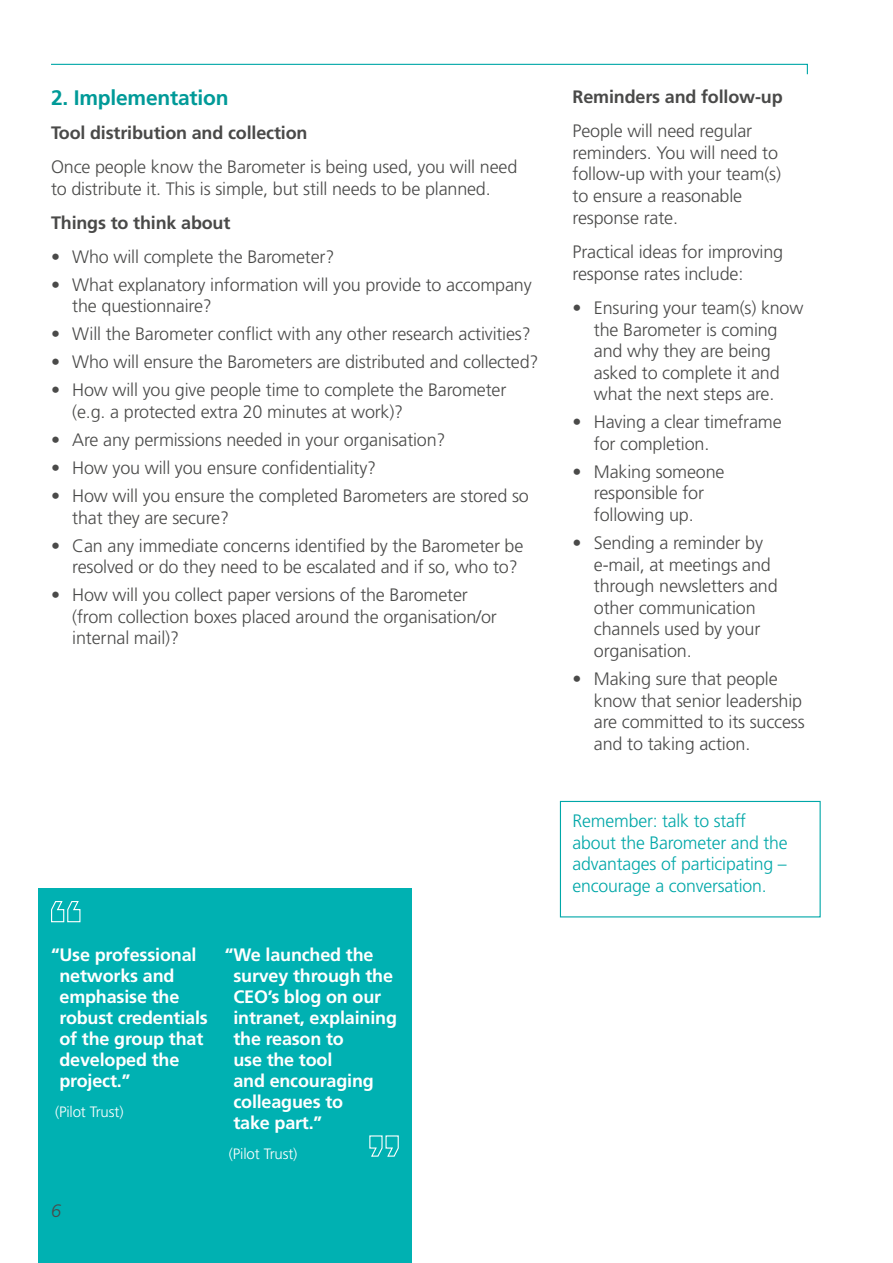
<style>
.page{position:relative;width:893px;height:1263px;background:#fff}
.page>*{position:absolute;margin:0;border:0;box-sizing:border-box;transform-origin:0 0}
.Subheading_1{font:700 21px "Frutiger LT Std";letter-spacing:-.01em;color:#009a98}
.Body_Copy{font:300 18px/21.6px "Frutiger LT Std";letter-spacing:-.01em;color:#4a4a49}
.t1{font:700 18px/21px "Frutiger LT Std";letter-spacing:-.01em;color:#fff}
.Notes{font:300 18px/21.6px "Frutiger LT Std";letter-spacing:-.01em;color:#00a7a8}
.Subheading_3{font:700 18px "Frutiger LT Std";letter-spacing:-.01em;color:#4a4a49}
.Page_Number{font:italic 300 18px "Frutiger LT Std";color:#4a4a49}
.t2{font:300 15px "Frutiger LT Std";letter-spacing:-.01em;color:#fff}
</style>
<div class="page">
<div style="left:38px;top:888px;width:373px;height:375px;background:#00b1b2"></div>
<svg style="left:51px;top:63px;width:757px;height:12px"></svg>
<svg style="left:51px;top:901px;width:30px;height:22px"></svg>
<svg style="left:369px;top:1135px;width:30px;height:22px"></svg>
<div style="left:560px;top:801px;width:261px;height:116px;border:1px solid #00a7a8"></div>
<p class="Subheading_1" style="left:51px;top:85px;width:179px">2. Implementation</p>
<p class="Subheading_3" style="left:51px;top:122px;width:258px">Tool distribution and collection</p>
<p class="Body_Copy" style="left:51px;top:156px;width:468px">Once people know the Barometer is being used, you will need to distribute it. This is simple, but still needs to be planned.</p>
<p class="Subheading_3" style="left:51px;top:212px;width:181px">Things to think about</p>
<p class="Body_Copy" style="left:51px;top:246px;width:285px">• Who will complete the Barometer?</p>
<p class="Body_Copy" style="left:72px;top:274px;width:461px;text-indent:-21px">• What explanatory information will you provide to accompany the questionnaire?</p>
<p class="Body_Copy" style="left:51px;top:324px;width:481px">• Will the Barometer conflict with any other research activities?</p>
<p class="Body_Copy" style="left:51px;top:352px;width:489px">• Who will ensure the Barometers are distributed and collected?</p>
<p class="Body_Copy" style="left:72px;top:380px;width:435px;text-indent:-21px">• How will you give people time to complete the Barometer (e.g. a protected extra 20 minutes at work)?</p>
<p class="Body_Copy" style="left:51px;top:429px;width:396px">• Are any permissions needed in your organisation?</p>
<p class="Body_Copy" style="left:51px;top:457px;width:327px">• How you will you ensure confidentiality?</p>
<p class="Body_Copy" style="left:72px;top:485px;width:458px;text-indent:-21px">• How will you ensure the completed Barometers are stored so that they are secure?</p>
<p class="Body_Copy" style="left:72px;top:535px;width:453px;text-indent:-21px">• Can any immediate concerns identified by the Barometer be resolved or do they need to be escalated and if so, who to?</p>
<p class="Body_Copy" style="left:72px;top:584px;width:426px;text-indent:-21px">• How will you collect paper versions of the Barometer (from collection boxes placed around the organisation/or internal mail)?</p>
<p class="t1" style="left:60px;top:944px;width:150px;text-indent:-8px">“Use professional networks and emphasise the robust credentials of the group that developed the project.”</p>
<p class="t2" style="left:55px;top:1103px;width:70px">(Pilot Trust)</p>
<p class="Page_Number" style="left:51px;top:1200px;width:12px">6</p>
<p class="t1" style="left:233px;top:944px;width:165px;text-indent:-8px">“We launched the survey through the<br>CEO’s blog on our intranet, explaining the reason to<br>use the tool<br>and encouraging colleagues to<br>take part.”</p>
<p class="t2" style="left:229px;top:1145px;width:70px">(Pilot Trust)</p>
<p class="Subheading_3" style="left:573px;top:86px;width:212px">Reminders and follow-up</p>
<p class="Body_Copy" style="left:573px;top:120px;width:210px">People will need regular reminders. You will need to follow-up with your team(s) to ensure a reasonable response rate.</p>
<p class="Body_Copy" style="left:573px;top:241px;width:212px">Practical ideas for improving response rates include:</p>
<p class="Body_Copy" style="left:594px;top:297px;width:211px;text-indent:-21px">• Ensuring your team(s) know the Barometer is coming and why they are being asked to complete it and what the next steps are.</p>
<p class="Body_Copy" style="left:594px;top:411px;width:189px;text-indent:-21px">• Having a clear timeframe for completion.</p>
<p class="Body_Copy" style="left:573px;top:461px;width:153px;text-align:center">• Making someone responsible for following up.</p>
<p class="Body_Copy" style="left:594px;top:532px;width:185px;text-indent:-21px">• Sending a reminder by e-mail, at meetings and through newsletters and other communication channels used by your organisation.</p>
<p class="Body_Copy" style="left:594px;top:668px;width:212px;text-indent:-21px">• Making sure that people know that senior leadership are committed to its success and to taking action.</p>
<p class="Notes" style="left:573px;top:810px;width:217px">Remember: talk to staff about the Barometer and the advantages of participating – encourage a conversation.</p>
</div>
